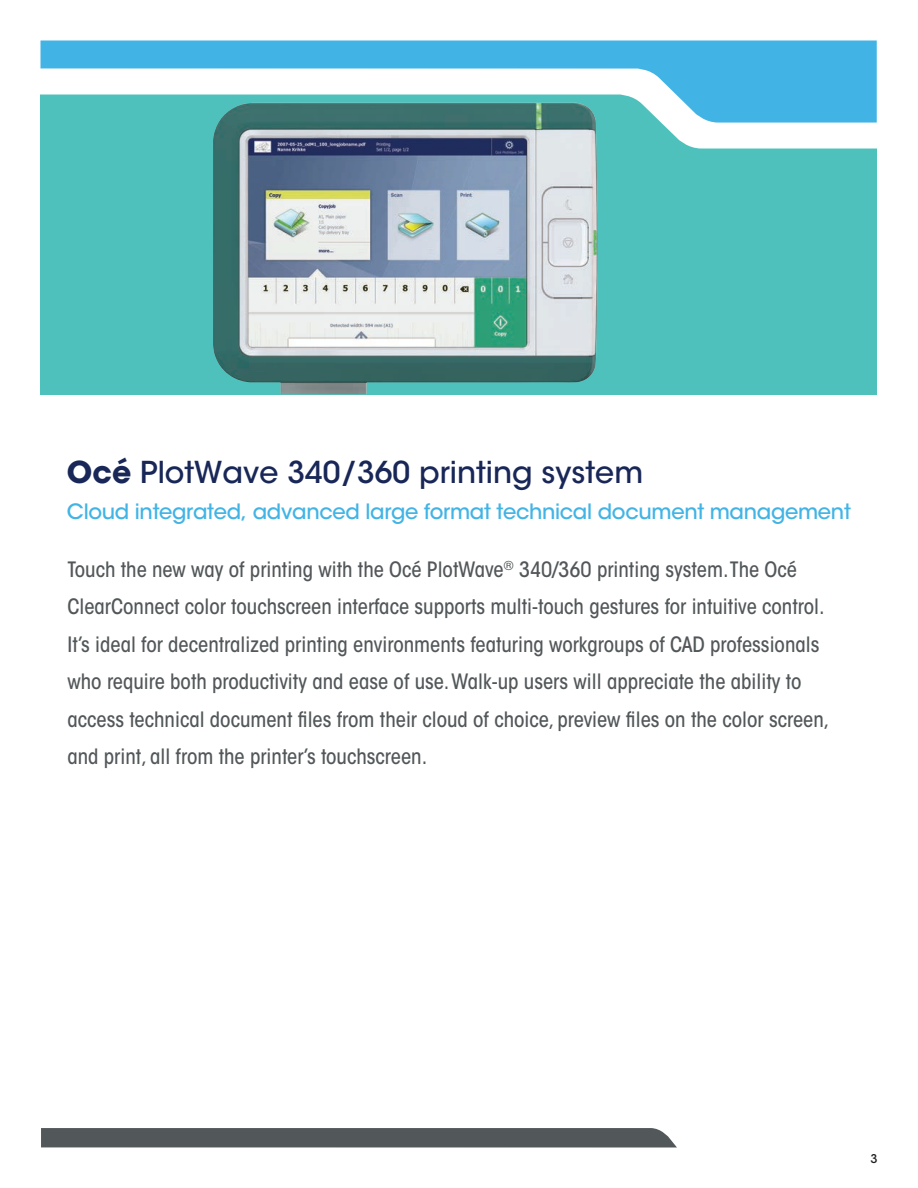
<style>
.page{position:relative;width:918px;height:1188px;background:#fff}
.page>*{position:absolute;margin:0;border:0;box-sizing:border-box;transform-origin:0 0}
.t1{font:500 30px "ITC Avant Garde Std";color:#182757}
.t2{font:500 condensed 21px/37.5px "ITC Avant Garde Std";color:#525759}
.t3{font:500 21px "ITC Avant Garde Std";letter-spacing:-.015em;color:#41b4e5}
.t4{font:500 12px "ITC Avant Garde Std";color:#231f20}
.s1{font-weight:700}
</style>
<div class="page">
<div style="left:40px;top:79px;width:837px;height:315px;background:#4fc1bc"></div>
<img style="left:213px;top:149px;width:385px;height:245px">
<svg style="left:213px;top:123px;width:664px;height:26px;background:#97b1b8"></svg>
<svg style="left:40px;top:40px;width:837px;height:83px;fill:#41b4e5"></svg>
<svg style="left:41px;top:1128px;width:636px;height:20px;background:#595d5f"></svg>
<h1 class="t1" style="left:67px;top:453px;width:578px"><span class="s1">Océ</span> PlotWave 340/360 printing system</h1>
<p class="t3" style="left:67px;top:498px;width:785px">Cloud integrated, advanced large format technical document management</p>
<p class="t2" style="left:67px;top:550px;width:763px">Touch the new way of printing with the Océ PlotWave<sup>®</sup> 340/360 printing system.The Océ ClearConnect color touchscreen interface supports multi-touch gestures for intuitive control.<br>It’s ideal for decentralized printing environments featuring workgroups of CAD professionals who require both productivity and ease of use. Walk-up users will appreciate the ability to access technical document files from their cloud of choice, preview files on the color screen, and print, all from the printer’s touchscreen.</p>
<p class="t4" style="left:870px;top:1151px;width:9px">3</p>
</div>
